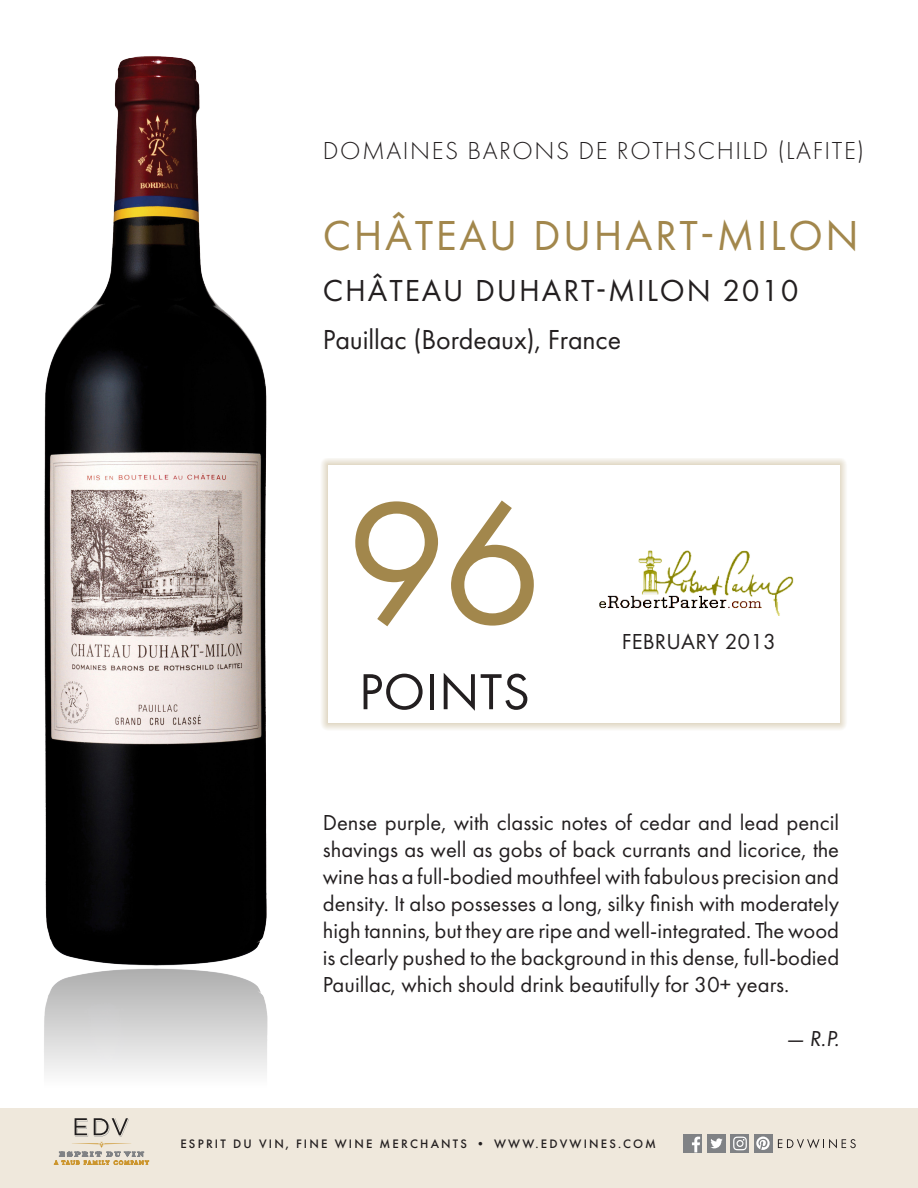
<style>
.page{position:relative;width:918px;height:1188px;background:#fff}
.page>*{position:absolute;margin:0;border:0;box-sizing:border-box;transform-origin:0 0}
.t1{font:180px "Futura PT";color:#a2874c}
.t2{font:52.5px "Futura PT";letter-spacing:.01em;color:#231f20}
.t3{font:43.5px "Futura PT";letter-spacing:.06em;color:#a2874c}
.t4{font:31.5px "Futura PT";letter-spacing:.06em;color:#231f20}
.Para_Body{font:28.5px "Futura PT";letter-spacing:-.005em;color:#231f20}
.t5{font:300 25.5px "Futura PT";letter-spacing:.06em;color:#231f20}
.t6{font:22.5px/27px "Futura PT";color:#231f20;text-align:justify}
.t7{font:italic 22.5px "Futura PT";color:#231f20}
.t8{font:500 12.75px "Futura PT";letter-spacing:.17em;color:#231f20}
</style>
<div class="page">
<div style="left:320px;top:458px;width:527px;height:272px;background:#a2874c;opacity:.65"></div>
<div style="left:328px;top:465px;width:511px;height:258px;background:#fff"></div>
<img style="left:599px;top:550px;width:195px;height:65px">
<img style="left:44px;top:56px;width:223px;height:905px">
<img style="left:44px;top:961px;width:224px;height:112px">
<div style="left:0;top:1108px;width:918px;height:80px;background:#efe8dc"></div>
<svg style="left:54px;top:1118px;width:95px;height:47px"></svg>
<svg style="left:731px;top:1134px;width:18px;height:18px"></svg>
<svg style="left:733px;top:1137px;width:14px;height:13px"></svg>
<div style="left:754px;top:1134px;width:18px;height:18px;background:#808285"></div>
<svg style="left:756px;top:1137px;width:14px;height:13px"></svg>
<div style="left:684px;top:1134px;width:18px;height:19px;background:#808285"></div>
<svg style="left:692px;top:1137px;width:8px;height:15px"></svg>
<div style="left:707px;top:1134px;width:19px;height:19px;background:#808285"></div>
<svg style="left:710px;top:1138px;width:13px;height:10px"></svg>
<svg style="left:778px;top:1139px;width:78px;height:10px"></svg>
<p class="t5" style="left:323px;top:136px;width:543px">DOMAINES BARONS DE ROTHSCHILD (LAFITE)</p>
<p class="t3" style="left:323px;top:210px;width:537px">CHÂTEAU DUHART-MILON</p>
<p class="t4" style="left:323px;top:272px;width:477px">CHÂTEAU DUHART-MILON 2010</p>
<p class="Para_Body" style="left:323px;top:323px;width:300px">Pauillac (Bordeaux), France</p>
<p class="t1" style="left:352px;top:457px;width:187px">96</p>
<p class="t2" style="left:359px;top:661px;width:172px">POINTS</p>
<p class="t6" style="left:622px;top:627px;width:156px">FEBRUARY 2013</p>
<p class="t6" style="left:323px;top:809px;width:518px">Dense purple, with classic notes of cedar and lead pencil shavings as well as gobs of back currants and licorice, the wine has a full-bodied mouthfeel with fabulous precision and density. It also possesses a long, silky finish with moderately high tannins, but they are ripe and well-integrated. The wood is clearly pushed to the background in this dense, full-bodied Pauillac, which should drink beautifully for 30+ years.</p>
<p class="t7" style="left:786px;top:1025px;width:55px">— R.P.</p>
<p class="t8" style="left:180px;top:1136px;width:477px">ESPRIT DU VIN, FINE WINE MERCHANTS • WWW.EDVWINES.COM</p>
</div>
